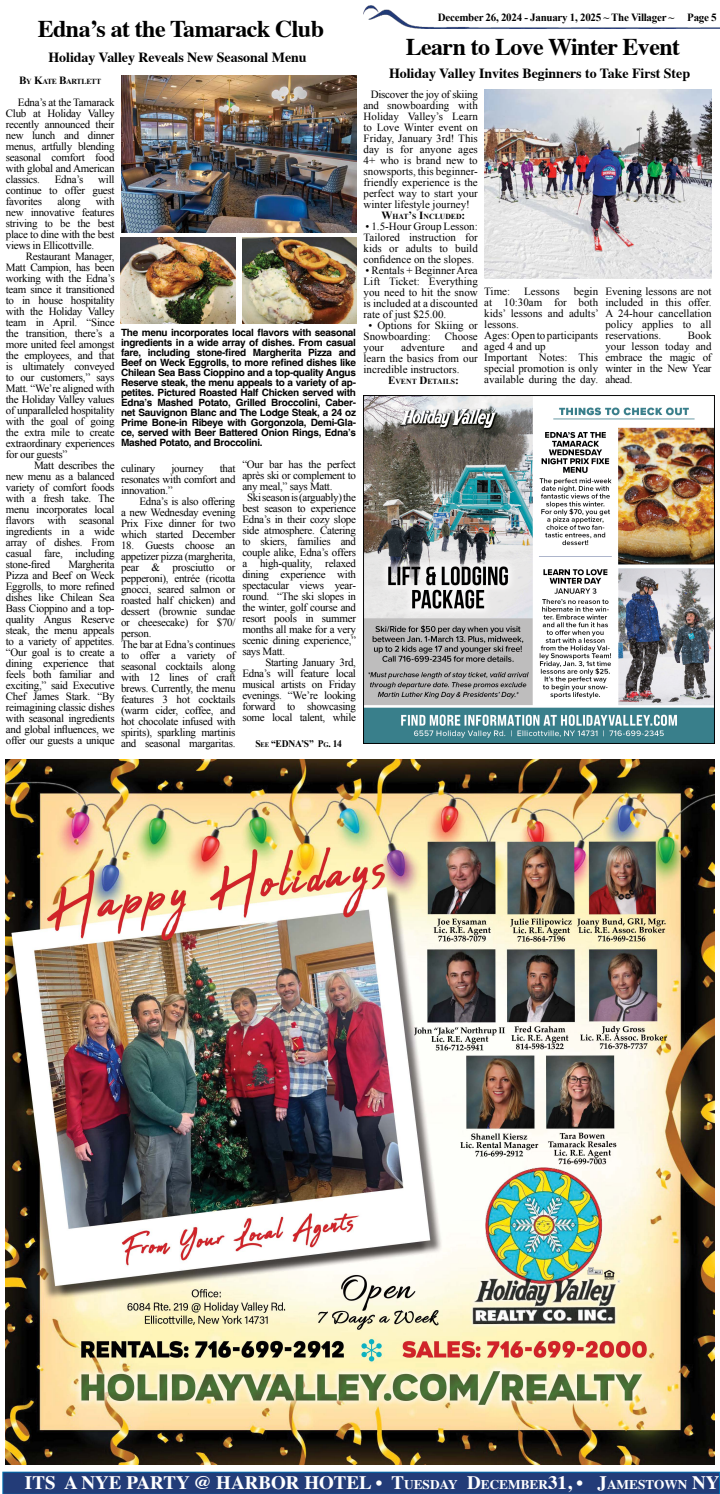
<style>
.page{position:relative;width:720px;height:1494px;background:#fff}
.page>*{position:absolute;margin:0;border:0;box-sizing:border-box;transform-origin:0 0}
.t1{font:700 24px "Times";letter-spacing:-.025em;color:#000}
.t2{font:700 19px "Times";color:#fff}
.t3{font:700 14px "Times";letter-spacing:-.005em;color:#000}
.t4{font:11px/11px "Times New Roman";letter-spacing:-.025em;color:#000;text-align:justify}
.t5{font:11px/11px "Times New Roman";color:#000}
.t6{font:700 11px "Times New Roman";letter-spacing:-.025em;color:#000}
.t7{font:700 10px/10px "Helvetica";letter-spacing:-.025em;color:#000;text-align:justify}
.t8{font:700 10px "Times New Roman";color:#000;scale:.95 1}
.t9{font:700 7.7px "Times New Roman";color:#000}
.s1{font-size:11px}
.s2{font-size:7px}
.s3{font-style:inherit}
.s4{font-size:13.3px}
</style>
<div class="page">
<img style="left:363px;top:5px;width:357px;height:23px">
<svg style="left:2px;top:1472px;width:718px;height:22px;background:#213e7a"></svg>
<img style="left:364px;top:396px;width:350px;height:348px">
<img style="left:121px;top:75px;width:236px;height:158px">
<img style="left:121px;top:238px;width:114px;height:86px">
<img style="left:242px;top:238px;width:115px;height:86px">
<img style="left:485px;top:90px;width:227px;height:189px">
<img style="left:6px;top:760px;width:708px;height:704px">
<p class="t6" style="left:438px;top:9px;width:280px">December 26, 2024 - January 1, 2025 ~ The Villager ~ Page 5</p>
<h1 class="t1" style="left:38px;top:5px;width:288px">Edna’s at the Tamarack Club</h1>
<p class="t3" style="left:48px;top:44px;width:260px">Holiday Valley Reveals New Seasonal Menu</p>
<p class="t9" style="left:19px;top:76px;width:78px"><span class="s1">B</span>Y <span class="s1">K</span>ATE <span class="s1">B</span>ARTLETT</p>
<p class="t4" style="left:6px;top:97px;width:110px;text-indent:12px">Edna’s at the Tamarack Club at Holiday Valley recently announced their new lunch and dinner menus, artfully blending seasonal comfort food with global and American classics.</p>
<h1 class="t1" style="left:406px;top:24px;width:276px">Learn to Love Winter Event</h1>
<p class="t3" style="left:389px;top:60px;width:303px">Holiday Valley Invites Beginners to Take First Step</p>
<p class="t4" style="left:364px;top:88px;width:116px;text-indent:7px">Discover the joy of skiing and snowboarding with Holiday Valley’s Learn to Love Winter event on Friday, January 3rd! This day is for anyone ages 4+ who is brand new to snowsports, this beginner&shy;friendly experience is the perfect way to start your winter lifestyle journey!</p>
<p class="t9" style="left:381px;top:211px;width:85px"><span class="s1">W</span>HAT <span class="s1">’</span>S <span class="s1">I</span>NCLUDED<span class="s1">:</span></p>
<p class="t4" style="left:364px;top:220px;width:116px">• 1.5-Hour Group Lesson:<br>Tailored instruction for kids or adults to build confidence on the slopes.</p>
<p class="t4" style="left:364px;top:264px;width:116px">• Rentals + Beginner Area Lift Ticket: Everything you need to hit the snow is included at a discounted rate of just $25.00.</p>
<p class="t5" style="left:364px;top:319px;width:116px;text-indent:5px">• Options for Skiing or<br>Snowboarding:</p>
<p class="t4" style="left:6px;top:174px;width:110px;text-indent:92px">will continue to offer guest favorites</p>
<p class="t4" style="left:55px;top:174px;width:30px">Edna’s</p>
<p class="t4" style="left:6px;top:196px;width:110px;text-indent:90px">with new innovative features striving to be the best place to dine with the best views in Ellicottville.</p>
<p class="t4" style="left:6px;top:251px;width:110px;text-indent:20px">Restaurant Manager, Matt Campion, has been working with the Edna’s team since it transitioned to in house hospitality with the Holiday Valley team in April. “Since the transition, there’s a more united feel amongst the employees, and that is ultimately conveyed to our customers,” says Matt. “We’re aligned with the Holiday Valley values of unparalleled hospitality with the goal of going the extra mile to create extraordinary experiences for our guests”</p>
<p class="t4" style="left:6px;top:460px;width:110px;text-indent:28px">Matt describes the new menu as a balanced variety of comfort foods with a fresh take. The menu incorporates local flavors with seasonal ingredients in a wide array of dishes. From casual fare, including stone-fired</p>
<p class="t4" style="left:57px;top:196px;width:25px">along</p>
<p class="t5" style="left:484px;top:286px;width:116px;text-indent:89px">begin at 10:30am for both kids’ lessons and adults’ lessons.<br>Ages: Open to participants aged 4 and up<br>Important Notes: This special promotion is only available during the day.</p>
<p class="t4" style="left:605px;top:286px;width:108px">Evening lessons are not included in this offer.<br>A 24-hour cancellation policy applies to all reservations.</p>
<p class="t4" style="left:484px;top:286px;width:27px">Time:</p>
<p class="t5" style="left:524px;top:286px;width:37px">Lessons</p>
<p class="t7" style="left:121px;top:329px;width:236px">The menu incorporates local flavors with seasonal ingredients in a wide array of dishes. From casual fare, including stone-fired Margherita Pizza and Beef on Weck Eggrolls, to more refined dishes like Chilean Sea Bass Cioppino and a top-quality Angus Reserve steak, the menu appeals to a variety of ap&shy;petites. Pictured Roasted Half Chicken served with Edna’s Mashed Potato, Grilled Broccolini, Caber&shy;net Sauvignon Blanc and The Lodge Steak, a 24 oz Prime Bone-in Ribeye with Gorgonzola, Demi-Gla&shy;ce, served with Beer Battered Onion Rings, Edna’s Mashed Potato, and Broccolini.</p>
<p class="t4" style="left:121px;top:462px;width:36px">culinary</p>
<p class="t4" style="left:172px;top:462px;width:33px">journey</p>
<p class="t4" style="left:605px;top:330px;width:108px;text-indent:82px">Book your lesson today and embrace the magic of winter in the New Year ahead.</p>
<p class="t4" style="left:445px;top:330px;width:35px">Choose</p>
<p class="t4" style="left:364px;top:341px;width:22px">your</p>
<p class="t5" style="left:401px;top:341px;width:45px">adventure</p>
<p class="t4" style="left:364px;top:341px;width:116px;text-indent:98px">and learn the basics from our incredible instructors.</p>
<p class="t9" style="left:388px;top:376px;width:72px"><span class="s1">E</span>VENT <span class="s1">D</span>ETAILS<span class="s1">:</span></p>
<p class="t4" style="left:242px;top:458px;width:115px">“Our bar has the perfect</p>
<p class="t4" style="left:242px;top:469px;width:115px">après ski or complement to</p>
<p class="t4" style="left:242px;top:480px;width:92px">any meal,” says Matt.</p>
<p class="t4" style="left:247px;top:491px;width:110px">Ski season is (arguably) the</p>
<p class="t4" style="left:242px;top:502px;width:115px">best season to experience</p>
<p class="t4" style="left:242px;top:513px;width:115px">Edna’s in their cozy slope</p>
<p class="t4" style="left:242px;top:524px;width:115px">side atmosphere. Catering</p>
<p class="t4" style="left:242px;top:535px;width:115px">to skiers, families and</p>
<p class="t4" style="left:242px;top:546px;width:115px">couple alike, Edna’s offers</p>
<p class="t4" style="left:242px;top:557px;width:115px">a high-quality, relaxed</p>
<p class="t4" style="left:242px;top:568px;width:115px">dining experience with</p>
<p class="t4" style="left:242px;top:579px;width:115px">spectacular views year-</p>
<p class="t4" style="left:242px;top:590px;width:115px">round. “The ski slopes in</p>
<p class="t4" style="left:242px;top:601px;width:115px">the winter, golf course and</p>
<p class="t4" style="left:242px;top:612px;width:115px">resort pools in summer</p>
<p class="t4" style="left:242px;top:623px;width:115px">months all make for a very</p>
<p class="t4" style="left:242px;top:634px;width:115px">scenic dining experience,”</p>
<p class="t4" style="left:242px;top:645px;width:44px">says Matt.</p>
<p class="t4" style="left:265px;top:656px;width:92px">Starting January 3rd,</p>
<p class="t4" style="left:242px;top:667px;width:115px">Edna’s will feature local</p>
<p class="t4" style="left:242px;top:678px;width:115px">musical artists on Friday</p>
<p class="t4" style="left:242px;top:689px;width:115px">evenings. “We’re looking</p>
<p class="t4" style="left:242px;top:700px;width:115px">forward to showcasing</p>
<p class="t4" style="left:242px;top:711px;width:115px">some local talent, while</p>
<p class="t4" style="left:121px;top:462px;width:116px;text-indent:99px">that resonates with comfort and innovation.”</p>
<p class="t4" style="left:121px;top:495px;width:116px;text-indent:18px">Edna’s is also offering a new Wednesday evening Prix Fixe dinner for two which started December</p>
<p class="t4" style="left:121px;top:539px;width:116px;text-align:left">18. Guests choose an appetizer pizza (margherita, pear &amp; prosciutto or pepperoni), entrée (ricotta gnocci, seared salmon or roasted half chicken) and dessert (brownie sundae or cheesecake) for $70/ person.<br>The bar at Edna’s continues to offer a variety of seasonal cocktails along with 12 lines of craft brews. Currently, the menu features 3 hot cocktails (warm cider, coffee, and hot chocolate infused with spirits), sparkling martinis and seasonal margaritas.</p>
<p class="t4" style="left:6px;top:559px;width:110px;text-indent:63px">Margherita Pizza and Beef on Weck Eggrolls, to more refined dishes like Chilean Sea Bass Cioppino and a top&shy;quality Angus Reserve steak, the menu appeals to a variety of appetites. “Our goal is to create a dining experience that feels both familiar and exciting,” said Executive Chef James Stark. “By reimagining classic dishes with seasonal ingredients and global influences, we offer our guests a unique</p>
<p class="t8" style="left:255px;top:736px;width:93px">S<span class="s2">EE</span> “EDNA’S” P<span class="s2">G</span>. 14</p>
<h2 class="t2" style="left:25px;top:1464px;width:696px">ITS A NYE PARTY @ HARBOR HOTEL • <span class="s3">T</span><span class="s4">UESDAY</span> <span class="s3">D</span><span class="s4">ECEMBER</span><span class="s3">31, • J</span><span class="s4">AMESTOWN</span> <span class="s3">NY</span></h2>
</div>
